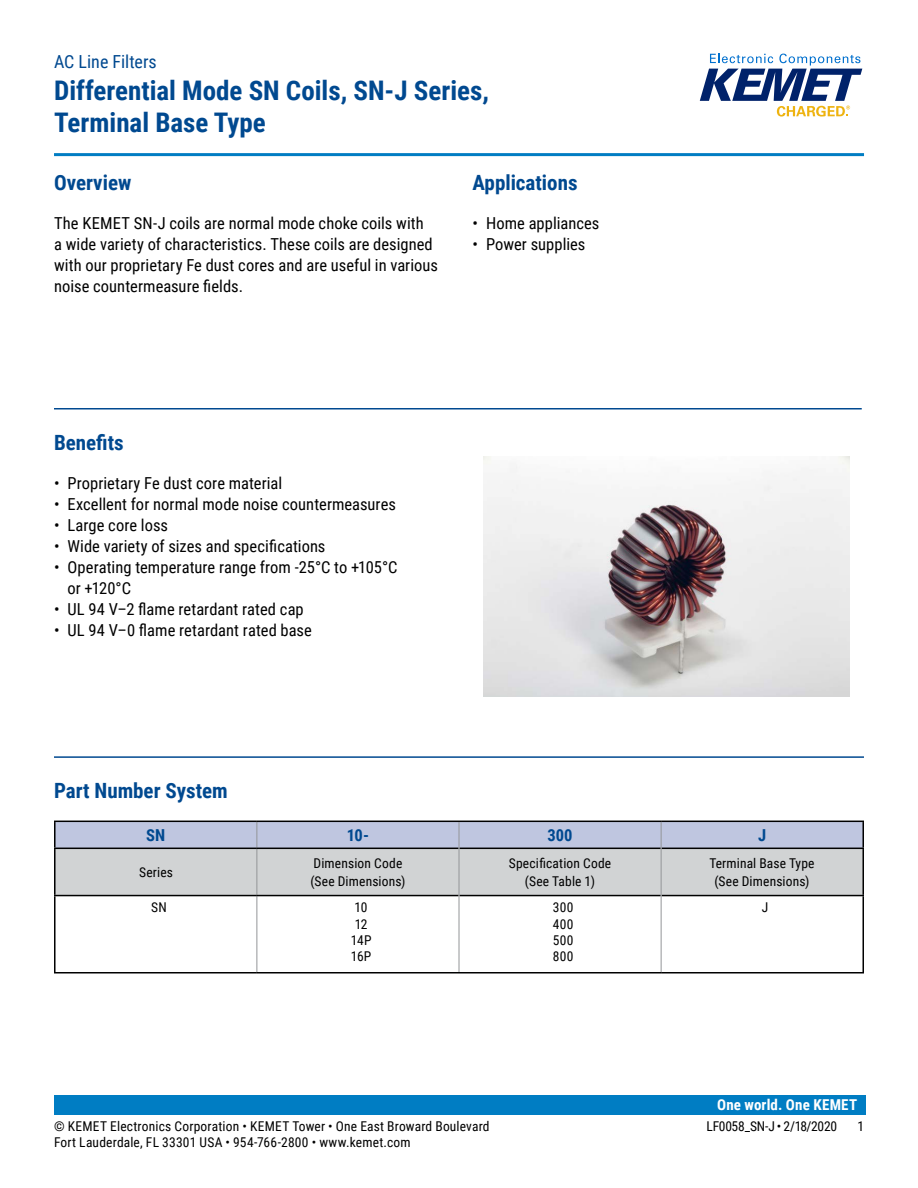
<style>
.page{position:relative;width:918px;height:1188px;background:#fff}
.page>*{position:absolute;margin:0;border:0;box-sizing:border-box;transform-origin:0 0}
.t1{font:700 27px/32.4px "Roboto Condensed";color:#004990}
.t2{font:700 21px "Roboto Condensed";color:#004990}
.t3{font:18px "Roboto Condensed";color:#004990}
.t4{font:16.5px/21px "Roboto Condensed";letter-spacing:.005em;color:#000}
.t5{font:700 16.5px "Roboto Condensed";letter-spacing:.005em;color:#004990}
.t6{font:700 15px "Roboto Condensed";letter-spacing:.015em;color:#fff}
.t7{font:13.5px/18px "Roboto Condensed";letter-spacing:.015em;color:#000;text-align:center}
.t8{font:13.5px "Roboto Condensed";letter-spacing:-.02em;color:#000}
.t9{font:13.5px/16.2px "Roboto Condensed";letter-spacing:-.025em;color:#000}
</style>
<div class="page">
<svg style="left:700px;top:54px;width:162px;height:63px"></svg>
<hr style="left:54px;top:153px;width:810px;height:3px;background:#007dc3">
<div style="left:54px;top:1095px;width:811px;height:20px;background:#007dc3"></div>
<hr style="left:54px;top:408px;width:808px;height:2px;background:#004990">
<hr style="left:54px;top:756px;width:810px;height:2px;background:#004990">
<hr style="left:54px;top:895px;width:203px;height:1px;background:#000">
<hr style="left:662px;top:895px;width:202px;height:1px;background:#000">
<hr style="left:54px;top:849px;width:2px;height:46px;background:#000">
<hr style="left:862px;top:849px;width:2px;height:46px;background:#000">
<hr style="left:54px;top:896px;width:2px;height:76px;background:#000">
<hr style="left:862px;top:896px;width:2px;height:76px;background:#000">
<hr style="left:54px;top:972px;width:203px;height:2px;background:#000">
<hr style="left:257px;top:972px;width:202px;height:2px;background:#000">
<hr style="left:459px;top:972px;width:202px;height:2px;background:#000">
<hr style="left:661px;top:972px;width:203px;height:2px;background:#000">
<hr style="left:54px;top:821px;width:203px;height:1px;background:#000">
<hr style="left:54px;top:822px;width:2px;height:26px;background:#000">
<hr style="left:661px;top:821px;width:203px;height:1px;background:#000">
<hr style="left:862px;top:822px;width:2px;height:26px;background:#000">
<hr style="left:54px;top:848px;width:203px;height:1px;background:#000">
<hr style="left:662px;top:848px;width:202px;height:1px;background:#000">
<svg style="left:55px;top:821px;width:808px;height:152px"></svg>
<hr style="left:459px;top:848px;width:1px;height:48px;background:#939598">
<hr style="left:661px;top:848px;width:1px;height:48px;background:#939598">
<hr style="left:459px;top:896px;width:1px;height:76px;background:#939598">
<hr style="left:661px;top:896px;width:1px;height:76px;background:#939598">
<img style="left:484px;top:457px;width:366px;height:240px">
<p class="t3" style="left:54px;top:48px;width:104px">AC Line Filters</p>
<h1 class="t1" style="left:54px;top:73px;width:436px">Differential Mode SN Coils, SN-J Series,<br>Terminal Base Type</h1>
<p class="t2" style="left:54px;top:168px;width:79px">Overview</p>
<p class="t4" style="left:54px;top:212px;width:385px">The KEMET SN-J coils are normal mode choke coils with<br>a wide variety of characteristics. These coils are designed with our proprietary Fe dust cores and are useful in various noise countermeasure fields.</p>
<p class="t2" style="left:473px;top:168px;width:107px">Applications</p>
<p class="t4" style="left:473px;top:212px;width:128px">• Home appliances</p>
<p class="t4" style="left:473px;top:233px;width:114px">• Power supplies</p>
<p class="t2" style="left:54px;top:428px;width:71px">Benefits</p>
<p class="t4" style="left:54px;top:472px;width:230px">• Proprietary Fe dust core material</p>
<p class="t4" style="left:54px;top:493px;width:343px">• Excellent for normal mode noise countermeasures</p>
<p class="t4" style="left:54px;top:514px;width:116px">• Large core loss</p>
<p class="t4" style="left:54px;top:535px;width:273px">• Wide variety of sizes and specifications</p>
<p class="t4" style="left:67px;top:556px;width:332px;text-indent:-13px">• Operating temperature range from -25°C to +105°C or +120°C</p>
<p class="t4" style="left:54px;top:598px;width:251px">• UL 94 V–2 flame retardant rated cap</p>
<p class="t4" style="left:54px;top:619px;width:259px">• UL 94 V–0 flame retardant rated base</p>
<p class="t2" style="left:54px;top:776px;width:175px">Part Number System</p>
<p class="t5" style="left:146px;top:824px;width:21px">SN</p>
<p class="t5" style="left:347px;top:824px;width:24px">10-</p>
<p class="t5" style="left:547px;top:824px;width:27px">300</p>
<p class="t5" style="left:758px;top:824px;width:10px">J</p>
<p class="t7" style="left:139px;top:863px;width:35px">Series</p>
<p class="t7" style="left:310px;top:854px;width:97px;text-align:left">Dimension Code (See Dimensions)</p>
<p class="t7" style="left:509px;top:854px;width:104px">Specification Code (See Table 1)</p>
<p class="t7" style="left:709px;top:854px;width:107px">Terminal Base Type (See Dimensions)</p>
<p class="t7" style="left:151px;top:898px;width:17px">SN</p>
<p class="t9" style="left:351px;top:899px;width:22px">10<br>12<br>14P<br>16P</p>
<p class="t7" style="left:553px;top:899px;width:22px;line-height:16.2px;text-align:justify">300<br>400<br>500<br>800</p>
<p class="t7" style="left:762px;top:898px;width:8px">J</p>
<p class="t6" style="left:717px;top:1094px;width:142px">One world. One KEMET</p>
<p class="t7" style="left:54px;top:1116px;width:437px">© KEMET Electronics Corporation • KEMET Tower • One East Broward Boulevard</p>
<p class="t8" style="left:707px;top:1116px;width:132px">LF0058_SN-J • 2/18/2020</p>
<p class="t7" style="left:857px;top:1116px;width:8px">1</p>
<p class="t7" style="left:54px;top:1133px;width:358px">Fort Lauderdale, FL 33301 USA • 954-766-2800 • www.kemet.com</p>
</div>
